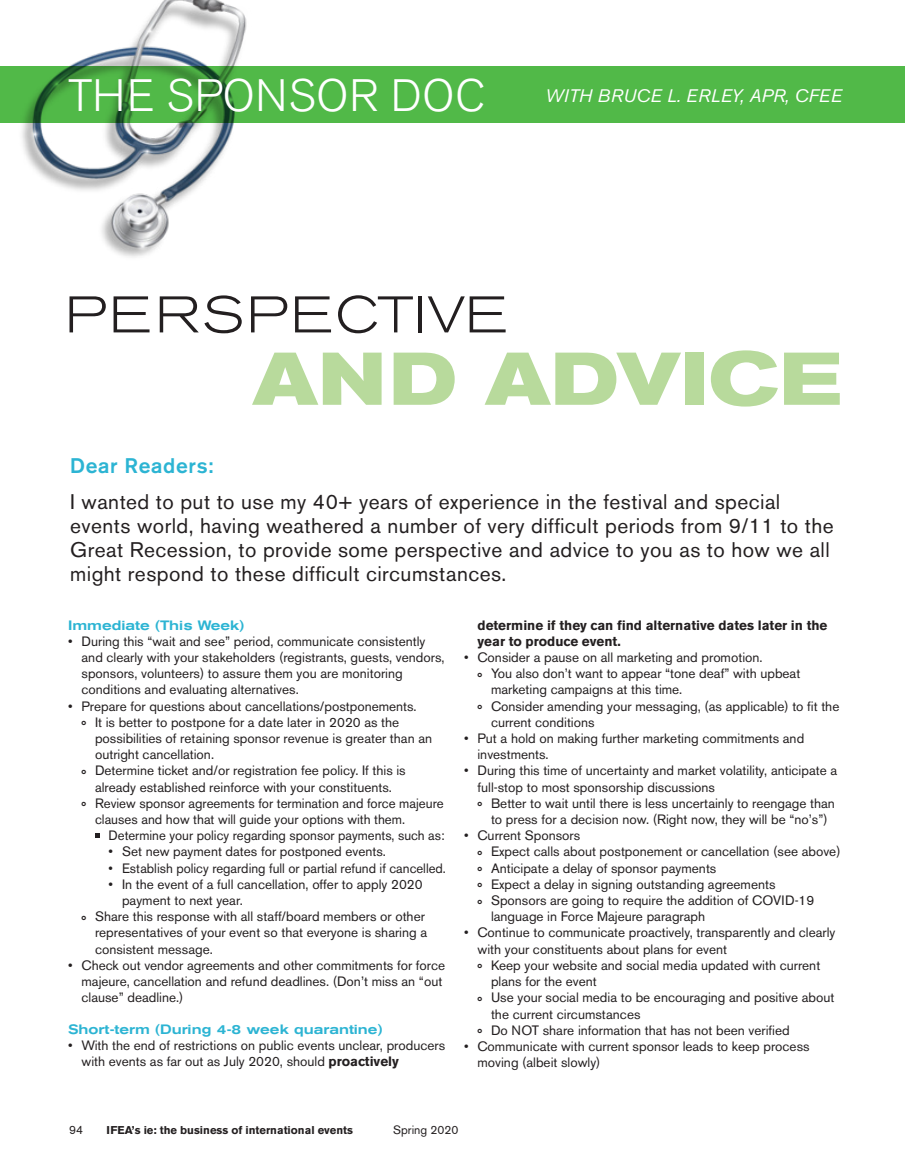
<style>
.page{position:relative;width:905px;height:1175px;background:#fff}
.page>*{position:absolute;margin:0;border:0;box-sizing:border-box;transform-origin:0 0}
.t1{font:700 expanded 73.8px "Akzidenz Grotesk BE";color:#b8da9c}
.t2{font:300 expanded 51px "Akzidenz Grotesk BE";letter-spacing:.05em;color:#231f20}
.t3{font:300 45px "Akzidenz Grotesk BE";letter-spacing:.02em;color:#fff}
.t4{font:21px/24px "Akzidenz Grotesk BE";letter-spacing:.02em;color:#231f20}
.t5{font:500 21px "Akzidenz Grotesk BE";letter-spacing:.03em;color:#2cb4d3}
.t6{font:italic 18px "Akzidenz Grotesk BE";letter-spacing:.01em;color:#fff}
.Body_Text_Black_No_I{font:13.5px/16.2px "Akzidenz Grotesk BE";color:#231f20}
.t7{font:700 13.5px/16.2px "Akzidenz Grotesk BE";color:#231f20}
.Head_6{font:500 expanded 13.5px "Akzidenz Grotesk BE";color:#2cb4d3;scale:.96 1}
.t8{font:12px "Akzidenz Grotesk BE";color:#231f20}
.t9{font:700 11.25px "Akzidenz Grotesk BE";color:#231f20}
.s1{font-weight:700}
</style>
<div class="page">
<img style="left:0;top:0;width:287px;height:257px">
<div style="left:0;top:67px;width:904px;height:56px;background:#51b948"></div>
<svg style="left:95px;top:833px;width:5px;height:4px"></svg>
<p class="t3" style="left:68px;top:70px;width:419px">THE SPONSOR DOC</p>
<p class="t6" style="left:545px;top:85px;width:298px">WITH BRUCE L. ERLEY, APR, CFEE</p>
<p class="t2" style="left:65px;top:286px;width:444px">PERSPECTIVE</p>
<p class="t1" style="left:252px;top:336px;width:590px">AND ADVICE</p>
<p class="t5" style="left:70px;top:453px;width:145px">Dear Readers:</p>
<p class="t4" style="left:70px;top:490px;width:764px">I wanted to put to use my 40+ years of experience in the festival and special events world, having weathered a number of very difficult periods from 9/11 to the Great Recession, to provide some perspective and advice to you as to how we all might respond to these difficult circumstances.</p>
<p class="Head_6" style="left:68px;top:617px;width:185px">Immediate (This Week)</p>
<p class="Body_Text_Black_No_I" style="left:82px;top:633px;width:364px;text-indent:-14px">• During this “wait and see” period, communicate consistently and clearly with your stakeholders (registrants, guests, vendors, sponsors, volunteers) to assure them you are monitoring conditions and evaluating alternatives.</p>
<p class="Body_Text_Black_No_I" style="left:68px;top:698px;width:350px">• Prepare for questions about cancellations/postponements.</p>
<p class="Body_Text_Black_No_I" style="left:95px;top:714px;width:338px;text-indent:-14px">° It is better to postpone for a date later in 2020 as the possibilities of retaining sponsor revenue is greater than an outright cancellation.</p>
<p class="Body_Text_Black_No_I" style="left:82px;top:762px;width:326px;text-align:center">° Determine ticket and/or registration fee policy. If this is already established reinforce with your constituents.</p>
<p class="Body_Text_Black_No_I" style="left:95px;top:795px;width:350px;text-indent:-14px">° Review sponsor agreements for termination and force majeure clauses and how that will guide your options with them.</p>
<p class="Body_Text_Black_No_I" style="left:109px;top:827px;width:337px">Determine your policy regarding sponsor payments, such as:</p>
<p class="Body_Text_Black_No_I" style="left:109px;top:843px;width:279px">• Set new payment dates for postponed events.</p>
<p class="Body_Text_Black_No_I" style="left:109px;top:860px;width:339px">• Establish policy regarding full or partial refund if cancelled.</p>
<p class="Body_Text_Black_No_I" style="left:122px;top:876px;width:302px;text-indent:-14px">• In the event of a full cancellation, offer to apply 2020 payment to next year.</p>
<p class="Body_Text_Black_No_I" style="left:95px;top:908px;width:333px;text-indent:-14px">° Share this response with all staff/board members or other representatives of your event so that everyone is sharing a consistent message.</p>
<p class="Body_Text_Black_No_I" style="left:82px;top:957px;width:365px;text-indent:-14px">• Check out vendor agreements and other commitments for force majeure, cancellation and refund deadlines. (Don’t miss an “out clause” deadline.)</p>
<p class="Head_6" style="left:68px;top:1021px;width:329px">Short-term (During 4-8 week quarantine)</p>
<p class="Body_Text_Black_No_I" style="left:82px;top:1037px;width:365px;text-indent:-14px">• With the end of restrictions on public events unclear, producers with events as far out as July 2020, should <span class="s1">proactively</span></p>
<p class="t7" style="left:477px;top:617px;width:351px">determine if they can find alternative dates later in the year to produce event.</p>
<p class="Body_Text_Black_No_I" style="left:464px;top:649px;width:300px">• Consider a pause on all marketing and promotion.</p>
<p class="Body_Text_Black_No_I" style="left:491px;top:665px;width:311px;text-indent:-14px">° You also don’t want to appear “tone deaf” with upbeat marketing campaigns at this time.</p>
<p class="Body_Text_Black_No_I" style="left:491px;top:698px;width:350px;text-indent:-14px">° Consider amending your messaging, (as applicable) to fit the current conditions</p>
<p class="Body_Text_Black_No_I" style="left:477px;top:730px;width:328px;text-indent:-14px">• Put a hold on making further marketing commitments and investments.</p>
<p class="Body_Text_Black_No_I" style="left:477px;top:762px;width:361px;text-indent:-14px">• During this time of uncertainty and market volatility, anticipate a full-stop to most sponsorship discussions</p>
<p class="Body_Text_Black_No_I" style="left:477px;top:795px;width:359px;text-align:center">° Better to wait until there is less uncertainly to reengage than to press for a decision now. (Right now, they will be “no’s”)</p>
<p class="Body_Text_Black_No_I" style="left:464px;top:827px;width:118px">• Current Sponsors</p>
<p class="Body_Text_Black_No_I" style="left:477px;top:843px;width:364px">° Expect calls about postponement or cancellation (see above)</p>
<p class="Body_Text_Black_No_I" style="left:477px;top:860px;width:240px">° Anticipate a delay of sponsor payments</p>
<p class="Body_Text_Black_No_I" style="left:477px;top:876px;width:299px">° Expect a delay in signing outstanding agreements</p>
<p class="Body_Text_Black_No_I" style="left:491px;top:892px;width:325px;text-indent:-14px">° Sponsors are going to require the addition of COVID-19 language in Force Majeure paragraph</p>
<p class="Body_Text_Black_No_I" style="left:477px;top:924px;width:359px;text-indent:-14px">• Continue to communicate proactively, transparently and clearly with your constituents about plans for event</p>
<p class="Body_Text_Black_No_I" style="left:491px;top:957px;width:331px;text-indent:-14px">° Keep your website and social media updated with current plans for the event</p>
<p class="Body_Text_Black_No_I" style="left:491px;top:989px;width:345px;text-indent:-14px">° Use your social media to be encouraging and positive about the current circumstances</p>
<p class="Body_Text_Black_No_I" style="left:477px;top:1022px;width:313px">° Do NOT share information that has not been verified</p>
<p class="Body_Text_Black_No_I" style="left:477px;top:1038px;width:333px;text-indent:-14px">• Communicate with current sponsor leads to keep process moving (albeit slowly)</p>
<p class="t8" style="left:69px;top:1123px;width:16px">94</p>
<p class="t9" style="left:107px;top:1124px;width:248px">IFEA’s ie: the business of international events</p>
<p class="t8" style="left:393px;top:1123px;width:67px">Spring 2020</p>
</div>
